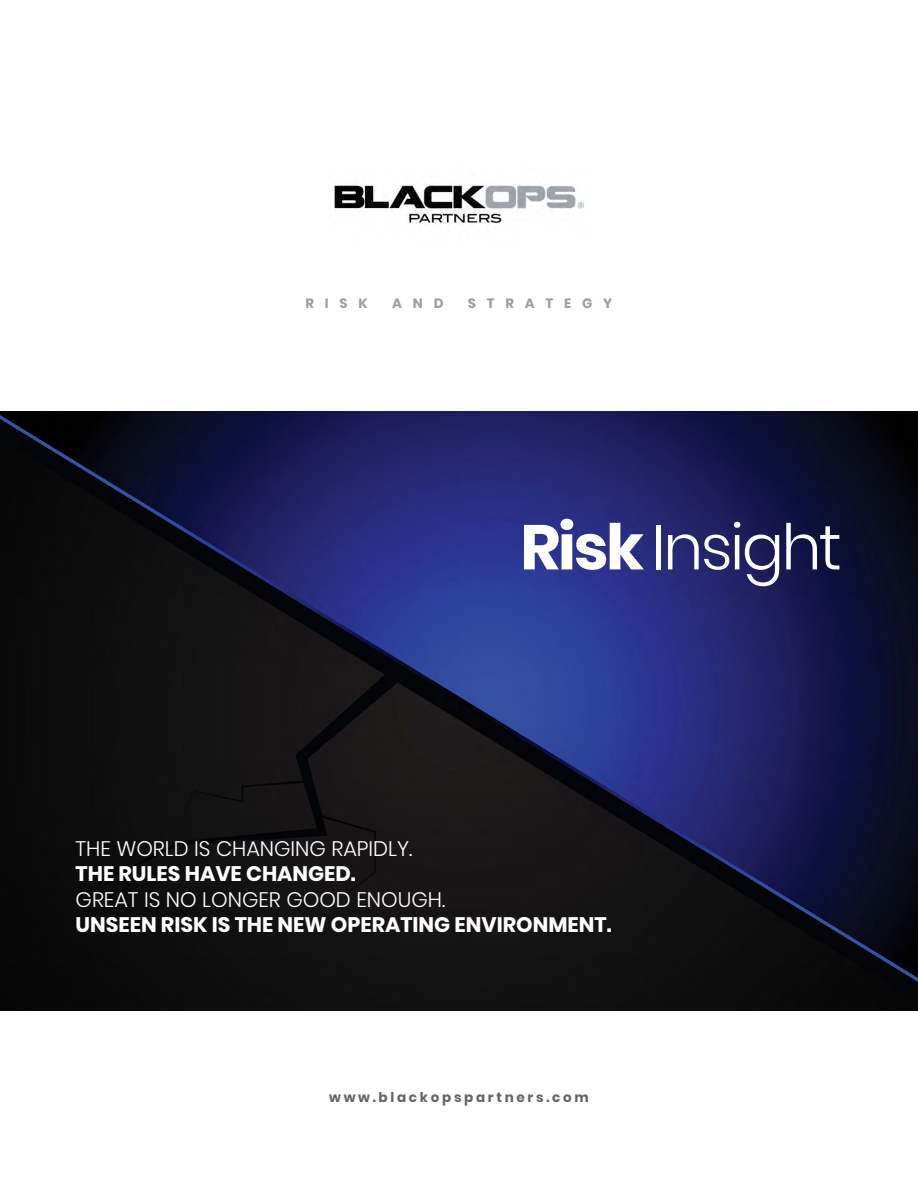
<style>
.page{position:relative;width:918px;height:1188px;background:#fff}
.page>*{position:absolute;margin:0;border:0;box-sizing:border-box;transform-origin:0 0}
.t1{font:300 63px "Poppins";letter-spacing:-.04em;color:#fff}
.t2{font:700 21px "Poppins";color:#fff}
.t3{font:300 21px "Poppins";color:#fff}
.t4{font:700 13.5px "Poppins";letter-spacing:.2em;color:#636466}
.t5{font:700 13.5px "Poppins";letter-spacing:.8em;color:#9d9fa2}
.s1{font-weight:700}
</style>
<div class="page">
<img style="left:0;top:411px;width:918px;height:599px">
<img style="left:334px;top:185px;width:250px;height:38px">
<p class="t5" style="left:306px;top:296px;width:64px">RISK</p>
<p class="t5" style="left:392px;top:296px;width:53px">AND</p>
<p class="t5" style="left:468px;top:296px;width:146px">STRATEGY</p>
<h1 class="t1" style="left:520px;top:511px;width:323px"><span class="s1">Risk</span> Insight</h1>
<p class="t3" style="left:76px;top:836px;width:338px">THE WORLD IS CHANGING RAPIDLY.</p>
<p class="t2" style="left:76px;top:862px;width:282px">THE RULES HAVE CHANGED.</p>
<p class="t3" style="left:76px;top:887px;width:371px">GREAT IS NO LONGER GOOD ENOUGH.</p>
<p class="t2" style="left:76px;top:913px;width:538px">UNSEEN RISK IS THE NEW OPERATING ENVIRONMENT.</p>
<p class="t4" style="left:329px;top:1090px;width:261px">www.blackopspartners.com</p>
</div>
